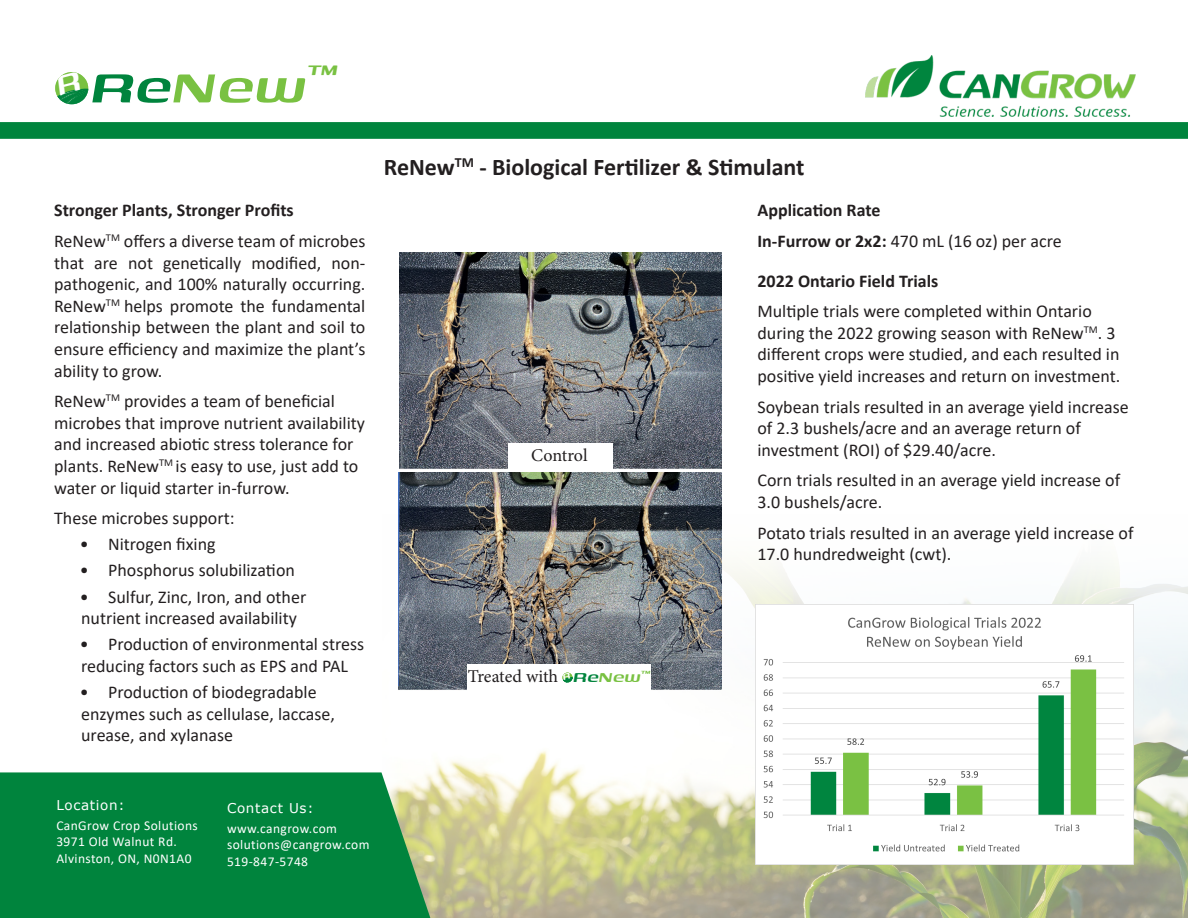
<style>
.page{position:relative;width:1188px;height:918px;background:#fff}
.page>*{position:absolute;margin:0;border:0;box-sizing:border-box;transform-origin:0 0}
.t1{font:italic 500 60.75px "Genos";color:#79c142;scale:1.2 1}
.t2{font:700 24px "Calibri";color:#231f20}
.t3{font:italic 500 18.9px "Genos";color:#79c142;scale:1.2 1}
.t4{font:18px/21.6px "Calibri";color:#231f20}
.t5{font:700 18px "Calibri";color:#231f20}
.t6{font:18px "Minion Pro";letter-spacing:-.005em;color:#231f20}
.t7{font:13.5px "Calibri";letter-spacing:.03em;color:#fff}
.t8{font:13.5px "MS Reference Sans Serif";letter-spacing:.05em;color:#fff}
.s1{color:#00843d}
.s2{font-weight:700}
</style>
<div class="page">
<img style="left:398px;top:677px;width:790px;height:241px">
<div style="left:375px;top:691px;width:24px;height:227px;background:#fff"></div>
<img style="left:399px;top:473px;width:322px;height:218px">
<div style="left:468px;top:664px;width:183px;height:27px;background:#fff"></div>
<img style="left:399px;top:252px;width:323px;height:217px">
<img style="left:865px;top:55px;width:270px;height:61px">
<div style="left:0;top:122px;width:1188px;height:17px;background:#00843d"></div>
<div style="left:0;top:772px;width:430px;height:146px;background:#00843d"></div>
<div style="left:508px;top:443px;width:105px;height:27px;background:#fff"></div>
<img style="left:756px;top:604px;width:378px;height:261px">
<svg style="left:562px;top:672px;width:11px;height:11px"></svg>
<svg style="left:55px;top:72px;width:33px;height:32px"></svg>
<p class="t1" style="left:91px;top:55px;width:207px"><span class="s1">Re</span>New<sup>™</sup></p>
<p class="t5" style="left:54px;top:198px;width:241px">Stronger Plants, Stronger Profits</p>
<p class="t4" style="left:54px;top:230px;width:313px;text-align:justify">ReNew<sup>TM</sup> offers a diverse team of microbes that are not genetically modified, non&shy;pathogenic, and 100% naturally occurring.<br>ReNew<sup>TM</sup> helps promote the fundamental relationship between the plant and soil to ensure efficiency and maximize the plant’s ability to grow.</p>
<p class="t4" style="left:54px;top:390px;width:312px">ReNew<sup>TM</sup> provides a team of beneficial microbes that improve nutrient availability and increased abiotic stress tolerance for plants. ReNew<sup>TM</sup> is easy to use, just add to water or liquid starter in-furrow.</p>
<p class="t4" style="left:54px;top:507px;width:182px">These microbes support:</p>
<p class="t4" style="left:80px;top:533px;width:137px">• Nitrogen fixing</p>
<p class="t4" style="left:80px;top:559px;width:217px">• Phosphorus solubilization</p>
<p class="t4" style="left:80px;top:585px;width:228px">• Sulfur, Zinc, Iron, and other nutrient increased availability</p>
<p class="t4" style="left:80px;top:633px;width:286px">• Production of environmental stress reducing factors such as EPS and PAL</p>
<p class="t4" style="left:80px;top:681px;width:257px">• Production of biodegradable enzymes such as cellulase, laccase, urease, and xylanase</p>
<p class="t2" style="left:384px;top:150px;width:422px">ReNew<sup>TM</sup> - Biological Fertilizer &amp; Stimulant</p>
<p class="t5" style="left:757px;top:198px;width:125px">Application Rate</p>
<p class="t4" style="left:757px;top:230px;width:306px"><span class="s2">In-Furrow or 2x2:</span> 470 mL (16 oz) per acre</p>
<p class="t5" style="left:757px;top:268px;width:182px">2022 Ontario Field Trials</p>
<p class="t4" style="left:757px;top:300px;width:365px">Multiple trials were completed within Ontario during the 2022 growing season with ReNew<sup>TM</sup>. 3 different crops were studied, and each resulted in positive yield increases and return on investment.</p>
<p class="t4" style="left:757px;top:395px;width:373px">Soybean trials resulted in an average yield increase of 2.3 bushels/acre and an average return of investment (ROI) of $29.40/acre.</p>
<p class="t4" style="left:757px;top:469px;width:364px">Corn trials resulted in an average yield increase of<br>3.0 bushels/acre.</p>
<p class="t4" style="left:757px;top:521px;width:378px">Potato trials resulted in an average yield increase of<br>17.0 hundredweight (cwt).</p>
<p class="t6" style="left:531px;top:443px;width:58px">Control</p>
<p class="t6" style="left:468px;top:664px;width:92px">Treated with</p>
<p class="t3" style="left:574px;top:667px;width:66px"><span class="s1">Re</span>New<sup>™</sup></p>
<p class="t8" style="left:56px;top:797px;width:70px">Location:</p>
<p class="t7" style="left:56px;top:816px;width:143px">CanGrow Crop Solutions</p>
<p class="t7" style="left:56px;top:833px;width:122px">3971 Old Walnut Rd.</p>
<p class="t7" style="left:56px;top:849px;width:137px">Alvinston, ON, N0N1A0</p>
<p class="t8" style="left:227px;top:799px;width:88px">Contact Us:</p>
<p class="t7" style="left:227px;top:819px;width:112px">www.cangrow.com</p>
<p class="t7" style="left:227px;top:835px;width:144px">solutions@cangrow.com</p>
<p class="t7" style="left:227px;top:852px;width:83px">519-847-5748</p>
</div>
